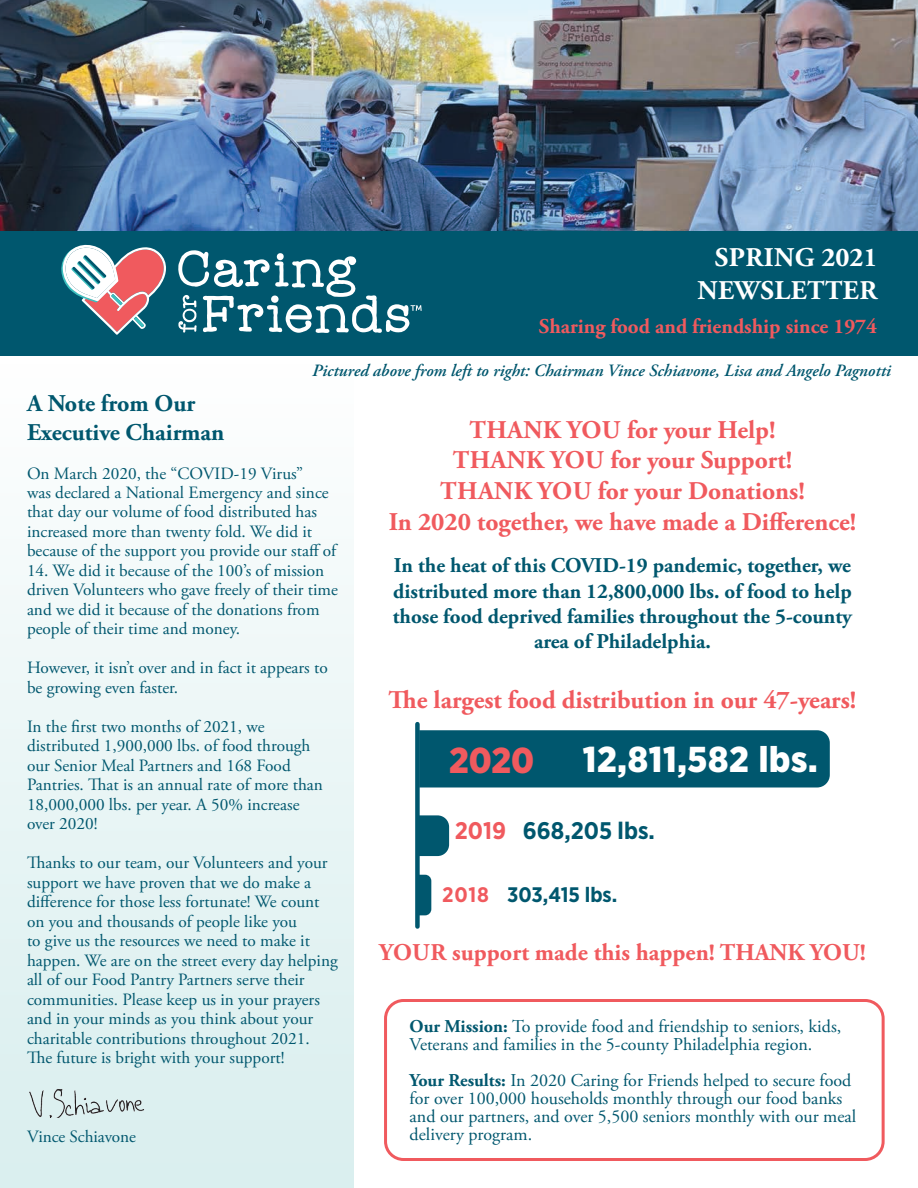
<style>
.page{position:relative;width:918px;height:1188px;background:#fff}
.page>*{position:absolute;margin:0;border:0;box-sizing:border-box;transform-origin:0 0}
.t1{font:900 36px "Gotham Narrow";letter-spacing:.02em;color:#fff}
.t2{font:900 36px "Gotham Narrow";color:#f05a5e}
.t3{font:700 27px/32.4px "Adobe Garamond Pro";letter-spacing:.015em;color:#fff;text-align:right}
.t4{font:700 25.5px/30.6px "Adobe Garamond Pro";color:#f05a5e;text-align:center}
.t5{font:700 24px "Adobe Garamond Pro";color:#f05a5e}
.t6{font:700 24px/28.8px "Adobe Garamond Pro";color:#00576e}
.t7{font:700 24px "Gotham Narrow";color:#00576e}
.t8{font:700 21px/25.2px "Adobe Garamond Pro";color:#00576e;text-align:center}
.t9{font:700 21px "Adobe Garamond Pro";color:#f05a5e}
.t10{font:700 21px "Gotham Narrow";color:#00576e}
.t11{font:18px/18px "Adobe Garamond Pro";color:#00576e}
.t12{font:17.25px/19.5px "Adobe Garamond Pro";color:#00576e}
.t13{font:italic 600 17.25px "Adobe Garamond Pro";color:#00576e}
.s1{color:#f05a5e}
.s2{font-weight:700}
</style>
<div class="page">
<div style="left:0;top:364px;width:354px;height:824px;background:linear-gradient(to bottom,#fdfefe,#d8eeee)"></div>
<img style="left:27px;top:1085px;width:122px;height:32px">
<img style="left:0;top:0;width:918px;height:231px">
<div style="left:0;top:231px;width:918px;height:125px;background:#00576e"></div>
<svg style="left:61px;top:244px;width:105px;height:91px"></svg>
<svg style="left:178px;top:250px;width:244px;height:83px"></svg>
<div style="left:415px;top:724px;width:5px;height:203px;background:#00576e"></div>
<div style="left:419px;top:730px;width:411px;height:58px;background:#00576e"></div>
<svg style="left:419px;top:815px;width:30px;height:41px"></svg>
<svg style="left:420px;top:875px;width:11px;height:40px"></svg>
<div style="left:384px;top:999px;width:501px;height:162px;border:3px solid #f05a5e;border-radius:18px"></div>
<h2 class="t3" style="left:698px;top:242px;width:181px">SPRING 2021<br>NEWSLETTER</h2>
<p class="t9" style="left:539px;top:314px;width:340px">Sharing food and friendship since 1974</p>
<p class="t13" style="left:312px;top:360px;width:580px">Pictured above from left to right: Chairman Vince Schiavone, Lisa and Angelo Pagnotti</p>
<h3 class="t4" style="left:389px;top:415px;width:469px">THANK YOU for your Help!<br>THANK YOU for your Support!<br>THANK YOU for your Donations!<br>In 2020 together, we have made a Difference!</h3>
<h3 class="t6" style="left:27px;top:389px;width:199px">A Note from Our<br>Executive Chairman</h3>
<p class="t12" style="left:27px;top:464px;width:311px">On March 2020, the “COVID-19 Virus”<br>was declared a National Emergency and since that day our volume of food distributed has increased more than twenty fold. We did it because of the support you provide our staff of</p>
<p class="t12" style="left:27px;top:561px;width:313px">14. We did it because of the 100’s of mission driven Volunteers who gave freely of their time and we did it because of the donations from people of their time and money.</p>
<p class="t12" style="left:27px;top:659px;width:302px">However, it isn’t over and in fact it appears to be growing even faster.</p>
<p class="t12" style="left:27px;top:717px;width:298px">In the first two months of 2021, we distributed 1,900,000 lbs. of food through our Senior Meal Partners and 168 Food Pantries. That is an annual rate of more than 18,000,000 lbs. per year. A 50% increase over 2020!</p>
<p class="t12" style="left:27px;top:854px;width:312px">Thanks to our team, our Volunteers and your support we have proven that we do make a difference for those less fortunate! We count on you and thousands of people like you<br>to give us the resources we need to make it happen. We are on the street every day helping all of our Food Pantry Partners serve their communities. Please keep us in your prayers and in your minds as you think about your charitable contributions throughout 2021.<br>The future is bright with your support!</p>
<p class="t8" style="left:393px;top:553px;width:461px">In the heat of this COVID-19 pandemic, together, we distributed more than 12,800,000 lbs. of food to help those food deprived families throughout the 5-county area of Philadelphia.</p>
<h3 class="t4" style="left:389px;top:685px;width:469px">The largest food distribution in our 47-years!</h3>
<h1 class="t2" style="left:449px;top:737px;width:87px">2020</h1>
<h1 class="t1" style="left:583px;top:736px;width:236px">12,811,582 lbs.</h1>
<h3 class="t7" style="left:455px;top:815px;width:202px"><span class="s1">2019</span> 668,205 lbs.</h3>
<p class="t10" style="left:442px;top:881px;width:177px"><span class="s1">2018</span> 303,415 lbs.</p>
<h3 class="t5" style="left:379px;top:938px;width:488px">YOUR support made this happen! THANK YOU!</h3>
<p class="t11" style="left:410px;top:1018px;width:433px"><span class="s2">Our Mission:</span> To provide food and friendship to seniors, kids,<br>Veterans and families in the 5-county Philadelphia region.</p>
<p class="t11" style="left:410px;top:1072px;width:448px"><span class="s2">Your Results:</span> In 2020 Caring for Friends helped to secure food for over 100,000 households monthly through our food banks and our partners, and over 5,500 seniors monthly with our meal delivery program.</p>
<p class="t12" style="left:27px;top:1127px;width:111px">Vince Schiavone</p>
</div>
